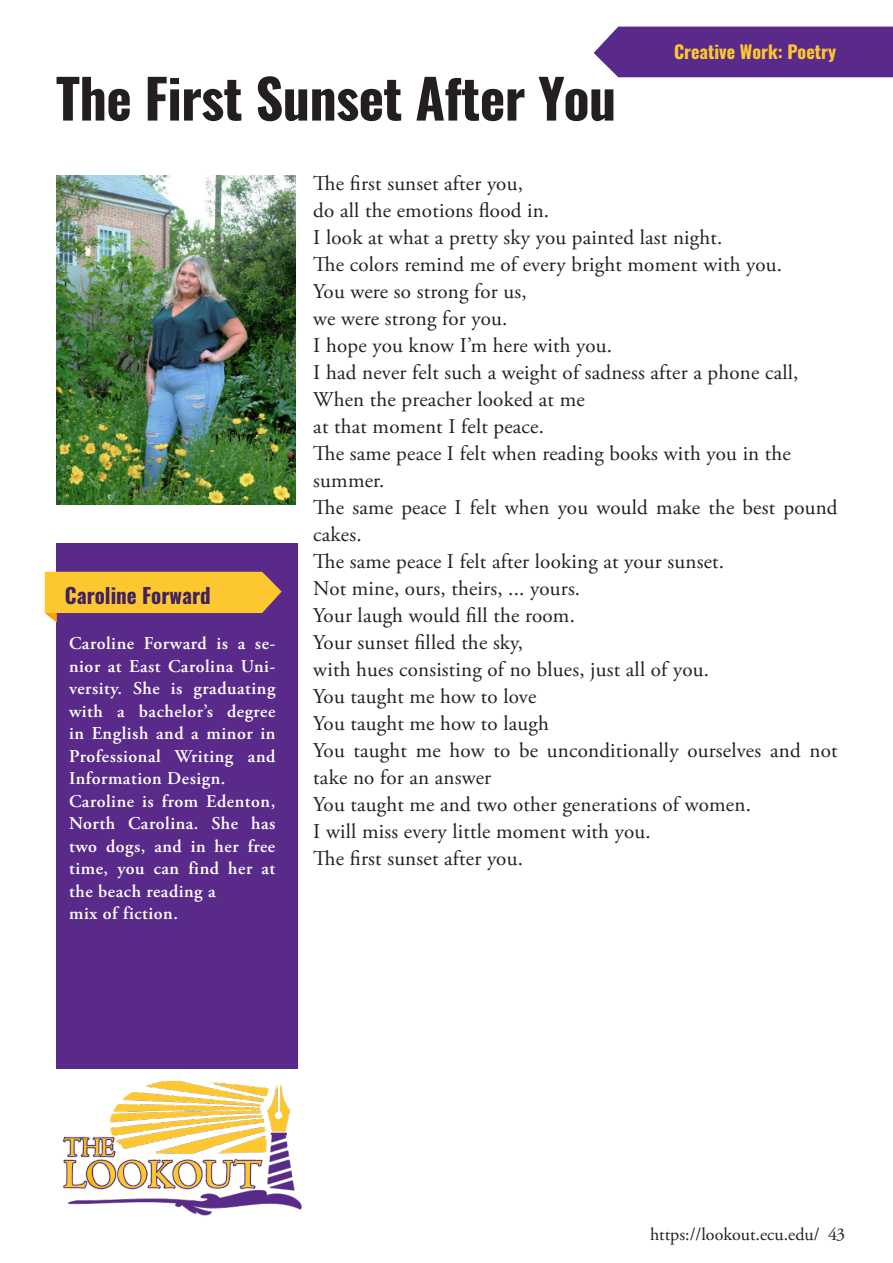
<style>
.page{position:relative;width:893px;height:1263px;background:#fff}
.page>*{position:absolute;margin:0;border:0;box-sizing:border-box;transform-origin:0 0}
.Left_Justify{font:700 54px "Oswald";letter-spacing:-.01em;color:#231f20}
.The_Lookout_Body_Text{font:21px/27px "Adobe Garamond Pro";letter-spacing:.01em;color:#231f20}
.Left_Justify-2{font:700 21px "Oswald";color:#41215e}
.Left_Justify-3{font:600 18px/22.5px "Adobe Garamond Pro";letter-spacing:.03em;color:#fff;text-align:justify}
.t1{font:18px "Adobe Garamond Pro";color:#231f20}
.Center{font:700 18px "Oswald";color:#fdc82f}
</style>
<div class="page">
<img style="left:56px;top:175px;width:239px;height:330px">
<div style="left:56px;top:543px;width:242px;height:526px;background:#592a8a"></div>
<svg style="left:45px;top:572px;width:237px;height:50px"></svg>
<img style="left:62px;top:1080px;width:240px;height:136px">
<div style="left:594px;top:27px;width:299px;height:50px;background:#592a8a"></div>
<p class="Left_Justify" style="left:56px;top:70px;width:562px">The First Sunset After You</p>
<p class="Center" style="left:674px;top:42px;width:163px">Creative Work: Poetry</p>
<p class="Left_Justify-2" style="left:65px;top:585px;width:147px">Caroline Forward</p>
<p class="Left_Justify-3" style="left:69px;top:632px;width:208px">Caroline Forward is a se&shy;nior at East Carolina Uni&shy;versity. She is graduating with a bachelor’s degree in English and a minor in Professional Writing and Information Design.</p>
<p class="Left_Justify-3" style="left:69px;top:790px;width:208px">Caroline is from Edenton, North Carolina. She has two dogs, and in her free time, you can find her at the beach reading a</p>
<p class="Left_Justify-3" style="left:69px;top:902px;width:110px">mix of fiction.</p>
<p class="The_Lookout_Body_Text" style="left:313px;top:171px;width:211px">The first sunset after you,</p>
<p class="The_Lookout_Body_Text" style="left:313px;top:198px;width:237px">do all the emotions flood in.</p>
<p class="The_Lookout_Body_Text" style="left:313px;top:225px;width:410px">I look at what a pretty sky you painted last night.</p>
<p class="The_Lookout_Body_Text" style="left:313px;top:252px;width:470px">The colors remind me of every bright moment with you.</p>
<p class="The_Lookout_Body_Text" style="left:313px;top:279px;width:215px">You were so strong for us,</p>
<p class="The_Lookout_Body_Text" style="left:313px;top:306px;width:196px">we were strong for you.</p>
<p class="The_Lookout_Body_Text" style="left:313px;top:333px;width:300px">I hope you know I’m here with you.</p>
<p class="The_Lookout_Body_Text" style="left:313px;top:360px;width:487px">I had never felt such a weight of sadness after a phone call,</p>
<p class="The_Lookout_Body_Text" style="left:313px;top:387px;width:273px">When the preacher looked at me</p>
<p class="The_Lookout_Body_Text" style="left:313px;top:414px;width:232px">at that moment I felt peace.</p>
<p class="The_Lookout_Body_Text" style="left:313px;top:441px;width:479px">The same peace I felt when reading books with you in the</p>
<p class="The_Lookout_Body_Text" style="left:313px;top:468px;width:73px">summer.</p>
<p class="The_Lookout_Body_Text" style="left:313px;top:495px;width:526px">The same peace I felt when you would make the best pound cakes.</p>
<p class="The_Lookout_Body_Text" style="left:313px;top:549px;width:412px">The same peace I felt after looking at your sunset.</p>
<p class="The_Lookout_Body_Text" style="left:313px;top:576px;width:268px">Not mine, ours, theirs, ... yours.</p>
<p class="The_Lookout_Body_Text" style="left:313px;top:603px;width:263px">Your laugh would fill the room.</p>
<p class="The_Lookout_Body_Text" style="left:313px;top:630px;width:211px">Your sunset filled the sky,</p>
<p class="The_Lookout_Body_Text" style="left:313px;top:657px;width:397px">with hues consisting of no blues, just all of you.</p>
<p class="The_Lookout_Body_Text" style="left:313px;top:684px;width:225px">You taught me how to love</p>
<p class="The_Lookout_Body_Text" style="left:313px;top:711px;width:237px">You taught me how to laugh</p>
<p class="The_Lookout_Body_Text" style="left:313px;top:738px;width:526px">You taught me how to be unconditionally ourselves and not take no for an answer</p>
<p class="The_Lookout_Body_Text" style="left:313px;top:792px;width:439px">You taught me and two other generations of women.</p>
<p class="The_Lookout_Body_Text" style="left:313px;top:819px;width:339px">I will miss every little moment with you.</p>
<p class="The_Lookout_Body_Text" style="left:313px;top:846px;width:211px">The first sunset after you.</p>
<p class="t1" style="left:650px;top:1223px;width:197px">https://lookout.ecu.edu/ 43</p>
</div>
